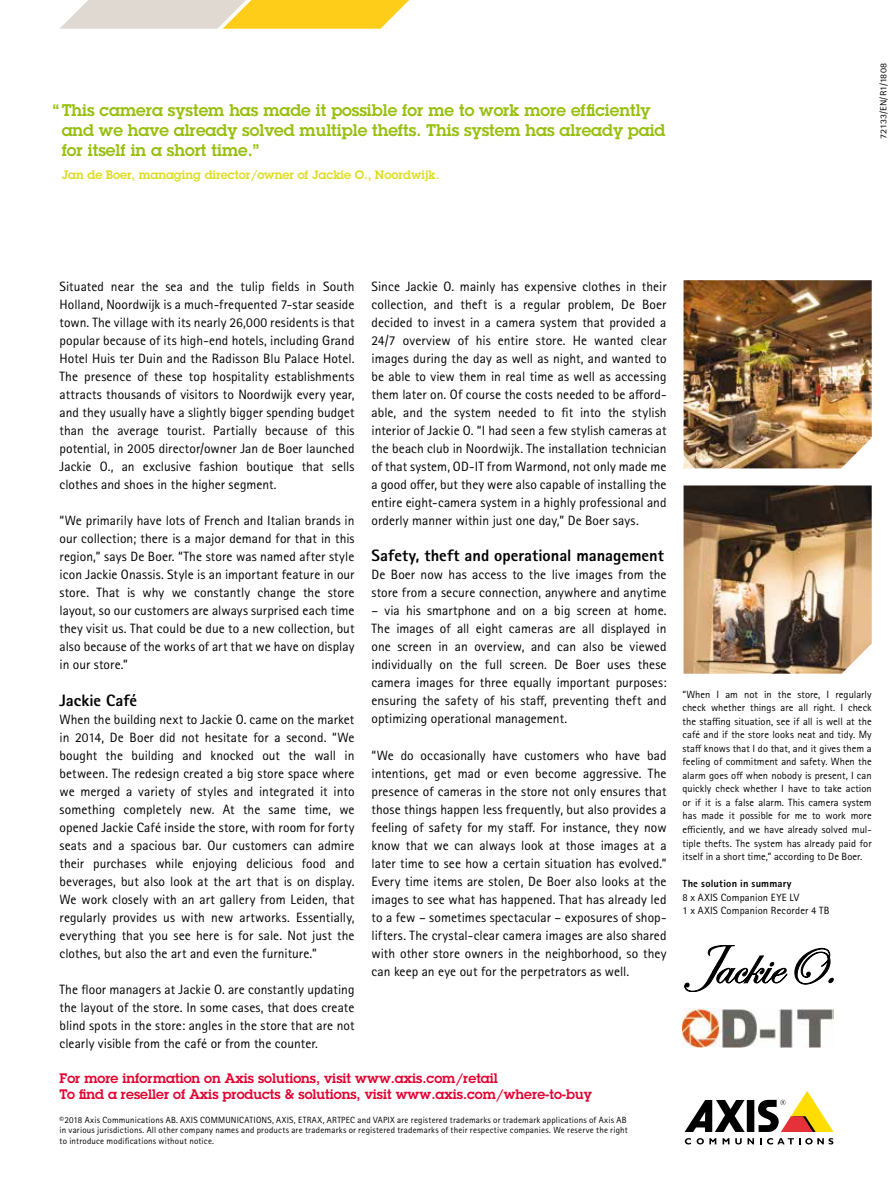
<style>
.page{position:relative;width:893px;height:1191px;background:#fff}
.page>*{position:absolute;margin:0;border:0;box-sizing:border-box;transform-origin:0 0}
.t1{font:600 16.5px/19.8px "Lubalin Graph ECG";color:#97bf0d}
.t2{font:800 16.5px "Rotis Sans Serif Pro";color:#000}
.t3{font:13.5px/18px "Rotis Sans Serif Pro";letter-spacing:.005em;color:#000;text-align:justify}
.t4{font:600 13.5px/16.2px "Lubalin Graph ECG";color:#e20030}
.t5{font:600 12px "Lubalin Graph ECG";color:#dedc1e}
.t6{font:10.5px/13.5px "Rotis Sans Serif Pro";letter-spacing:.01em;color:#000;text-align:justify}
.t7{font:800 10.5px "Rotis Sans Serif Pro";letter-spacing:.015em;color:#000}
.t8{font:9px/10.8px "Rotis Sans Serif Pro";letter-spacing:.02em;color:#000}
.t9{font:9px "Rotis Sans Serif Pro";letter-spacing:.02em;color:#000;scale:1.12 1}
</style>
<div class="page">
<div style="left:747px;top:1100px;width:7px;height:32px;background:#000"></div>
<svg style="left:685px;top:1100px;width:60px;height:32px"></svg>
<svg style="left:758px;top:1091px;width:75px;height:41px"></svg>
<svg style="left:685px;top:1138px;width:6px;height:6px"></svg>
<svg style="left:697px;top:1138px;width:19px;height:6px"></svg>
<svg style="left:723px;top:1138px;width:6px;height:6px"></svg>
<svg style="left:735px;top:1138px;width:19px;height:6px"></svg>
<svg style="left:760px;top:1138px;width:73px;height:6px"></svg>
<svg style="left:60px;top:0;width:349px;height:29px;background:#f0d783"></svg>
<img style="left:684px;top:280px;width:188px;height:188px">
<img style="left:684px;top:485px;width:188px;height:188px">
<svg style="left:685px;top:945px;width:102px;height:46px"></svg>
<svg style="left:794px;top:948px;width:39px;height:36px"></svg>
<img style="left:682px;top:1008px;width:151px;height:39px">
<p class="t1" style="left:62px;top:101px;width:605px;text-indent:-9px">“ This camera system has made it possible for me to work more efficiently and we have already solved multiple thefts. This system has already paid for itself in a short time.”</p>
<p class="t5" style="left:62px;top:166px;width:379px">Jan de Boer, managing director/owner of Jackie O., Noordwijk.</p>
<p class="t9" style="left:878px;top:139px;width:70px;rotate:-90deg">72133/EN/R1/1808</p>
<p class="t3" style="left:60px;top:278px;width:297px">Situated near the sea and the tulip fields in South Holland, Noordwijk is a much-frequented 7-star seaside town. The village with its nearly 26,000 residents is that popular because of its high-end hotels, including Grand Hotel Huis ter Duin and the Radisson Blu Palace Hotel.<br>The presence of these top hospitality establishments attracts thousands of visitors to Noordwijk every year, and they usually have a slightly bigger spending budget than the average tourist. Partially because of this potential, in 2005 director/owner Jan de Boer launched Jackie O., an exclusive fashion boutique that sells clothes and shoes in the higher segment.</p>
<p class="t3" style="left:60px;top:512px;width:297px">“We primarily have lots of French and Italian brands in our collection; there is a major demand for that in this region,” says De Boer. “The store was named after style icon Jackie Onassis. Style is an important feature in our store. That is why we constantly change the store layout, so our customers are always surprised each time they visit us. That could be due to a new collection, but also because of the works of art that we have on display in our store.”</p>
<p class="t2" style="left:60px;top:689px;width:79px">Jackie Café</p>
<p class="t3" style="left:60px;top:710px;width:297px">When the building next to Jackie O. came on the market in 2014, De Boer did not hesitate for a second. “We bought the building and knocked out the wall in between. The redesign created a big store space where we merged a variety of styles and integrated it into something completely new. At the same time, we opened Jackie Café inside the store, with room for forty seats and a spacious bar. Our customers can admire their purchases while enjoying delicious food and beverages, but also look at the art that is on display.<br>We work closely with an art gallery from Leiden, that regularly provides us with new artworks. Essentially, everything that you see here is for sale. Not just the clothes, but also the art and even the furniture.”</p>
<p class="t3" style="left:60px;top:980px;width:296px">The floor managers at Jackie O. are constantly updating the layout of the store. In some cases, that does create blind spots in the store: angles in the store that are not clearly visible from the café or from the counter.</p>
<p class="t3" style="left:372px;top:278px;width:297px">Since Jackie O. mainly has expensive clothes in their collection, and theft is a regular problem, De Boer decided to invest in a camera system that provided a 24/7 overview of his entire store. He wanted clear images during the day as well as night, and wanted to be able to view them in real time as well as accessing them later on. Of course the costs needed to be afford&shy;able, and the system needed to fit into the stylish interior of Jackie O. “I had seen a few stylish cameras at the beach club in Noordwijk. The installation technician of that system, OD-IT from Warmond, not only made me a good offer, but they were also capable of installing the entire eight-camera system in a highly professional and orderly manner within just one day,” De Boer says.</p>
<p class="t2" style="left:372px;top:545px;width:294px">Safety, theft and operational management</p>
<p class="t3" style="left:372px;top:566px;width:296px">De Boer now has access to the live images from the store from a secure connection, anywhere and anytime</p>
<p class="t3" style="left:372px;top:602px;width:297px">– via his smartphone and on a big screen at home.<br>The images of all eight cameras are all displayed in one screen in an overview, and can also be viewed individually on the full screen. De Boer uses these camera images for three equally important purposes: ensuring the safety of his staff, preventing theft and optimizing operational management.</p>
<p class="t3" style="left:372px;top:746px;width:297px">“We do occasionally have customers who have bad intentions, get mad or even become aggressive. The presence of cameras in the store not only ensures that those things happen less frequently, but also provides a feeling of safety for my staff. For instance, they now know that we can always look at those images at a later time to see how a certain situation has evolved.” Every time items are stolen, De Boer also looks at the images to see what has happened. That has already led to a few – sometimes spectacular – exposures of shop&shy;lifters. The crystal-clear camera images are also shared with other store owners in the neighborhood, so they can keep an eye out for the perpetrators as well.</p>
<p class="t4" style="left:60px;top:1070px;width:534px">For more information on Axis solutions, visit www.axis.com/retail<br>To find a reseller of Axis products &amp; solutions, visit www.axis.com/where-to-buy</p>
<p class="t8" style="left:60px;top:1114px;width:570px">©2018 Axis Communications AB. AXIS COMMUNICATIONS, AXIS, ETRAX, ARTPEC and VAPIX are registered trademarks or trademark applications of Axis AB in various jurisdictions. All other company names and products are trademarks or registered trademarks of their respective companies. We reserve the right to introduce modifications without notice.</p>
<p class="t6" style="left:682px;top:687px;width:191px">“When I am not in the store, I regularly check whether things are all right. I check the staffing situation, see if all is well at the café and if the store looks neat and tidy. My staff knows that I do that, and it gives them a feeling of commitment and safety. When the alarm goes off when nobody is present, I can quickly check whether I have to take action or if it is a false alarm. This camera system has made it possible for me to work more efficiently, and we have already solved mul&shy;tiple thefts. The system has already paid for itself in a short time,” according to De Boer.</p>
<p class="t7" style="left:682px;top:876px;width:111px">The solution in summary</p>
<p class="t6" style="left:682px;top:890px;width:148px">8 x AXIS Companion EYE LV<br>1 x AXIS Companion Recorder 4 TB</p>
</div>
